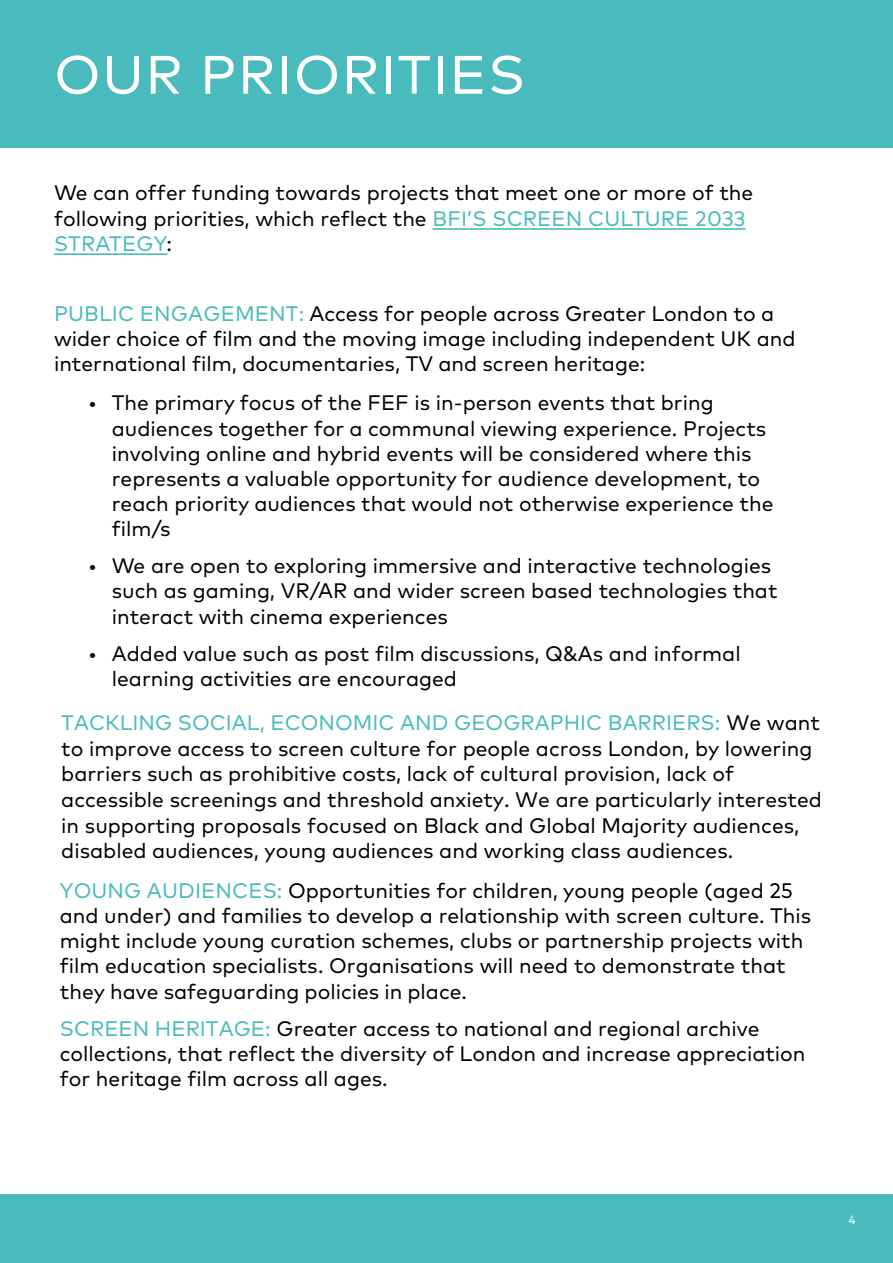
<style>
.page{position:relative;width:893px;height:1263px;background:#fff}
.page>*{position:absolute;margin:0;border:0;box-sizing:border-box;transform-origin:0 0}
.Pa1{font:54px "Mark OT";letter-spacing:.025em;color:#fff}
.t1{font:21px/25.2px "Mark OT";color:#000}
.t2{font:12px "Mark OT";color:#fff}
.s1{color:#4abbbd}
</style>
<div class="page">
<div style="left:0;top:1195px;width:893px;height:68px;background:#4abbbd"></div>
<div style="left:0;top:0;width:893px;height:147px;background:#4abbbd"></div>
<hr style="left:432px;top:228px;width:156px;height:2px;background:#4abbbd">
<hr style="left:588px;top:228px;width:158px;height:2px;background:#4abbbd">
<hr style="left:54px;top:254px;width:113px;height:1px;background:#4abbbd">
<p class="Pa1" style="left:54px;top:41px;width:472px">OUR PRIORITIES</p>
<p class="t1" style="left:54px;top:180px;width:701px">We can offer funding towards projects that meet one or more of the following priorities, which reflect the <span class="s1">BFI’S SCREEN CULTURE 2033<br>STRATEGY</span>:</p>
<p class="t1" style="left:54px;top:301px;width:743px"><span class="s1">PUBLIC ENGAGEMENT:</span> Access for people across Greater London to a wider choice of film and the moving image including independent UK and international film, documentaries, TV and screen heritage:</p>
<p class="t1" style="left:112px;top:390px;width:663px;text-indent:-24px">• The primary focus of the FEF is in-person events that bring audiences together for a communal viewing experience. Projects involving online and hybrid events will be considered where this represents a valuable opportunity for audience development, to reach priority audiences that would not otherwise experience the film/s</p>
<p class="t1" style="left:112px;top:553px;width:667px;text-indent:-24px">• We are open to exploring immersive and interactive technologies such as gaming, VR/AR and wider screen based technologies that interact with cinema experiences</p>
<p class="t1" style="left:112px;top:640px;width:630px;text-indent:-24px">• Added value such as post film discussions, Q&amp;As and informal learning activities are encouraged</p>
<p class="t1" style="left:61px;top:709px;width:762px;line-height:25.7px"><span class="s1">TACKLING SOCIAL, ECONOMIC AND GEOGRAPHIC BARRIERS:</span> We want to improve access to screen culture for people across London, by lowering barriers such as prohibitive costs, lack of cultural provision, lack of accessible screenings and threshold anxiety. We are particularly interested in supporting proposals focused on Black and Global Majority audiences, disabled audiences, young audiences and working class audiences.</p>
<p class="t1" style="left:60px;top:877px;width:753px"><span class="s1">YOUNG AUDIENCES:</span> Opportunities for children, young people (aged 25 and under) and families to develop a relationship with screen culture. This might include young curation schemes, clubs or partnership projects with film education specialists. Organisations will need to demonstrate that they have safeguarding policies in place.</p>
<p class="t1" style="left:60px;top:1015px;width:747px"><span class="s1">SCREEN HERITAGE:</span> Greater access to national and regional archive collections, that reflect the diversity of London and increase appreciation for heritage film across all ages.</p>
<p class="t2" style="left:849px;top:1213px;width:8px">4</p>
</div>
